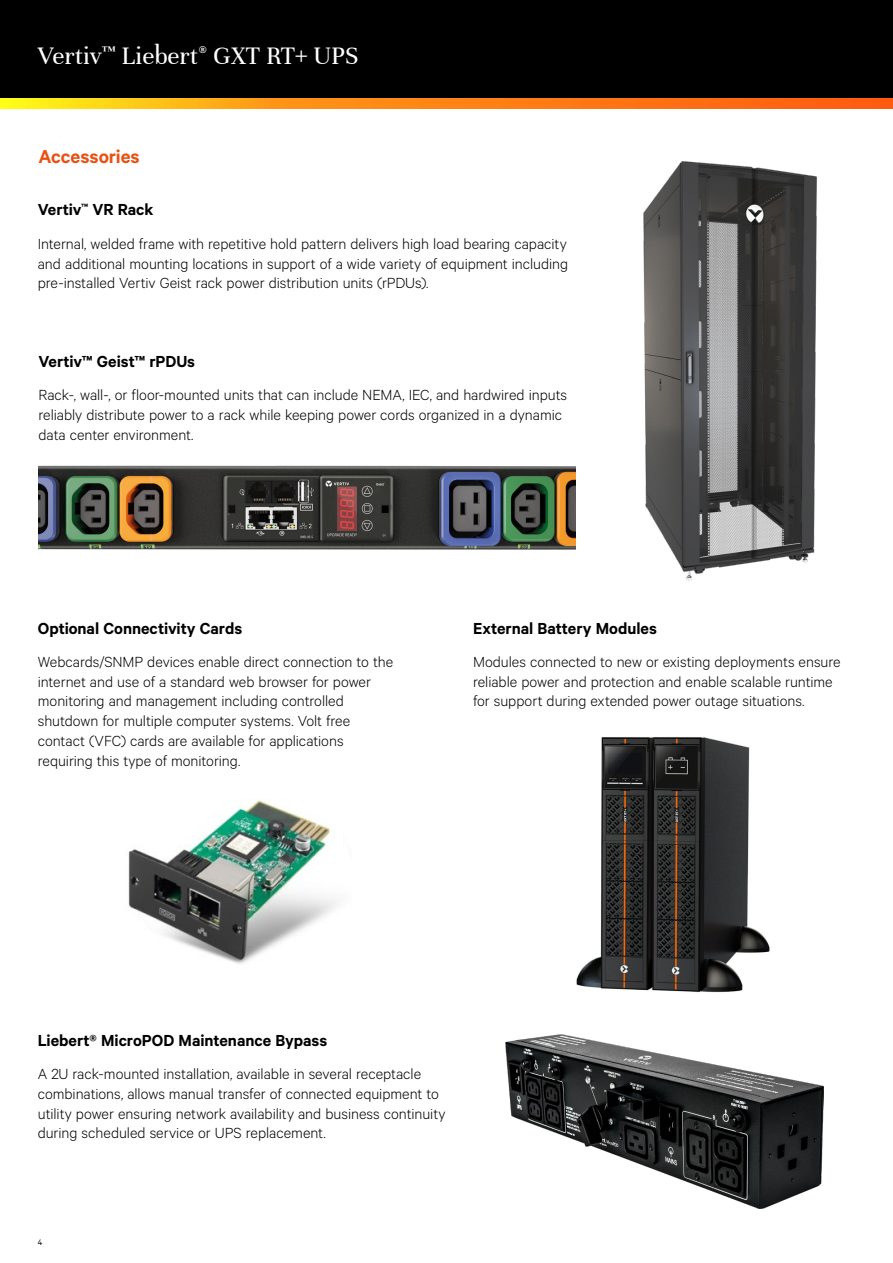
<style>
.page{position:relative;width:893px;height:1263px;background:#fff}
.page>*{position:absolute;margin:0;border:0;box-sizing:border-box;transform-origin:0 0}
.t1{font:27px "Unna";color:#fff}
.t2{font:600 21px "Calibre";color:#e95114}
.t3{font:600 18px "Calibre";color:#000}
.t4{font:300 16.5px/19.8px "Calibre";color:#000}
.t5{font:9px "Calibre";color:#000}
</style>
<div class="page">
<div style="left:0;top:0;width:893px;height:108px;background:#000"></div>
<svg style="left:0;top:98px;width:893px;height:11px;background:#ff9014"></svg>
<img style="left:643px;top:161px;width:174px;height:420px">
<img style="left:39px;top:465px;width:536px;height:85px">
<img style="left:505px;top:1034px;width:319px;height:175px">
<img style="left:128px;top:800px;width:210px;height:164px">
<img style="left:576px;top:737px;width:194px;height:256px">
<h1 class="t1" style="left:38px;top:40px;width:322px">Vertiv<sup>™</sup> Liebert<sup>®</sup> GXT RT+ UPS</h1>
<p class="t2" style="left:39px;top:144px;width:103px">Accessories</p>
<p class="t3" style="left:38px;top:199px;width:117px">Vertiv<sup>™</sup> VR Rack</p>
<p class="t4" style="left:38px;top:233px;width:532px;text-align:justify">Internal, welded frame with repetitive hold pattern delivers high load bearing capacity and additional mounting locations in support of a wide variety of equipment including pre-installed Vertiv Geist rack power distribution units (rPDUs).</p>
<p class="t3" style="left:39px;top:350px;width:158px">Vertiv™ Geist™ rPDUs</p>
<p class="t4" style="left:39px;top:384px;width:530px">Rack-, wall-, or floor-mounted units that can include NEMA, IEC, and hardwired inputs reliably distribute power to a rack while keeping power cords organized in a dynamic data center environment.</p>
<p class="t3" style="left:38px;top:617px;width:206px">Optional Connectivity Cards</p>
<p class="t4" style="left:38px;top:651px;width:357px">Webcards/SNMP devices enable direct connection to the internet and use of a standard web browser for power monitoring and management including controlled shutdown for multiple computer systems. Volt free contact (VFC) cards are available for applications requiring this type of monitoring.</p>
<p class="t3" style="left:473px;top:617px;width:185px">External Battery Modules</p>
<p class="t4" style="left:473px;top:651px;width:369px">Modules connected to new or existing deployments ensure reliable power and protection and enable scalable runtime for support during extended power outage situations.</p>
<p class="t3" style="left:38px;top:1029px;width:291px">Liebert® MicroPOD Maintenance Bypass</p>
<p class="t4" style="left:38px;top:1063px;width:409px">A 2U rack-mounted installation, available in several receptacle combinations, allows manual transfer of connected equipment to utility power ensuring network availability and business continuity during scheduled service or UPS replacement.</p>
<p class="t5" style="left:38px;top:1236px;width:6px">4</p>
</div>
